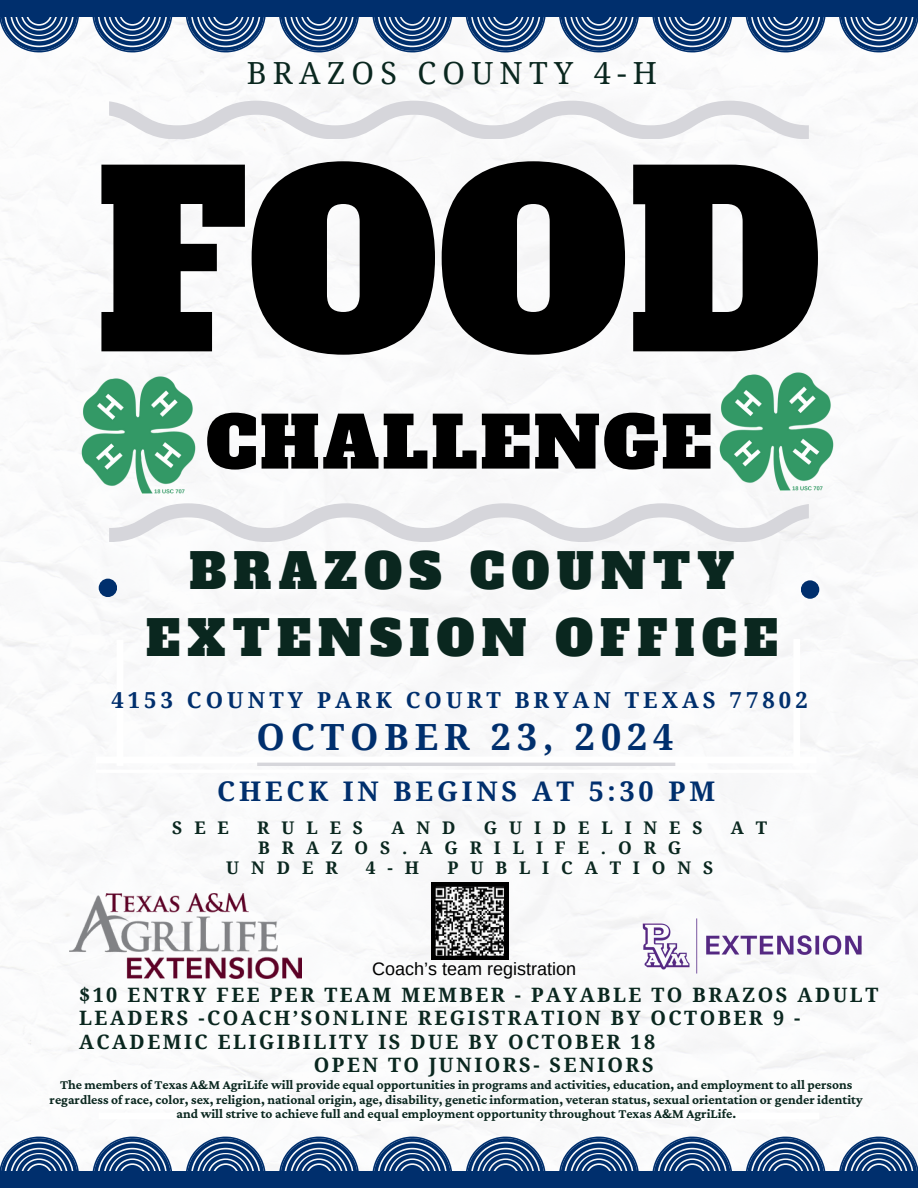
<style>
.page{position:relative;width:918px;height:1188px;background:#fff}
.page>*{position:absolute;margin:0;border:0;box-sizing:border-box;transform-origin:0 0}
.t1{font:240px "Alfa Slab One";color:#000}
.t2{font:70.65px "Alfa Slab One";letter-spacing:.04em;color:#000}
.t3{font:47.55px/66.6px "Alfa Slab One";letter-spacing:.15em;color:#0a271f;text-align:center}
.t4{font:700 36.15px "Droid Serif";letter-spacing:.165em;color:#002f6d}
.t5{font:30.45px "Droid Serif";letter-spacing:.205em;color:#0a271f}
.t6{font:700 27.15px "Droid Serif";letter-spacing:.14em;color:#002f6d}
.t7{font:700 22.05px "Droid Serif";letter-spacing:.185em;color:#002f6d}
.t8{font:700 19.8px/23.7px "Droid Serif";letter-spacing:.125em;color:#0a271f}
.t9{font:18px "Arimo";color:#000}
.t10{font:700 17.4px "Droid Serif";letter-spacing:.68em;color:#0a271f}
.t11{font:700 13.5px/14.5px "Crimson Pro";color:#0a271f;text-align:center}
</style>
<div class="page">
<img style="left:0;top:17px;width:918px;height:1155px">
<svg style="left:109px;top:101px;width:700px;height:38px"></svg>
<svg style="left:109px;top:503px;width:700px;height:39px"></svg>
<div style="left:99px;top:579px;width:18px;height:18px;background:#002f6d;border-radius:50%"></div>
<div style="left:801px;top:580px;width:18px;height:19px;background:#002f6d;border-radius:50%"></div>
<hr style="left:96px;top:770px;width:720px;height:3px;background:#fff">
<div style="left:96px;top:757px;width:721px;height:6px;background:#fff"></div>
<hr style="left:257px;top:763px;width:418px;height:3px;background:#d6d6db">
<hr style="left:99px;top:1106px;width:720px;height:3px;background:#fff">
<div style="left:99px;top:1113px;width:720px;height:6px;background:#fff"></div>
<div style="left:793px;top:639px;width:7px;height:127px;background:#fff"></div>
<div style="left:117px;top:640px;width:6px;height:126px;background:#fff"></div>
<div style="left:0;top:1172px;width:918px;height:16px;background:#002f6d"></div>
<svg style="left:839px;top:1137px;width:79px;height:35px"></svg>
<svg style="left:745px;top:1137px;width:80px;height:35px"></svg>
<svg style="left:652px;top:1137px;width:80px;height:35px"></svg>
<svg style="left:559px;top:1137px;width:80px;height:35px"></svg>
<svg style="left:466px;top:1137px;width:79px;height:35px"></svg>
<svg style="left:372px;top:1137px;width:80px;height:35px"></svg>
<svg style="left:92px;top:1137px;width:80px;height:35px"></svg>
<svg style="left:279px;top:1137px;width:80px;height:35px"></svg>
<svg style="left:0;top:1137px;width:79px;height:35px"></svg>
<svg style="left:186px;top:1137px;width:79px;height:35px"></svg>
<div style="left:0;top:0;width:918px;height:17px;background:#002f6d"></div>
<svg style="left:0;top:17px;width:79px;height:35px"></svg>
<svg style="left:93px;top:17px;width:79px;height:35px"></svg>
<svg style="left:186px;top:17px;width:80px;height:35px"></svg>
<svg style="left:279px;top:17px;width:80px;height:35px"></svg>
<svg style="left:373px;top:17px;width:79px;height:35px"></svg>
<svg style="left:466px;top:17px;width:80px;height:35px"></svg>
<svg style="left:746px;top:17px;width:80px;height:35px"></svg>
<svg style="left:559px;top:17px;width:80px;height:35px"></svg>
<svg style="left:839px;top:17px;width:79px;height:35px"></svg>
<svg style="left:653px;top:17px;width:79px;height:35px"></svg>
<img style="left:82px;top:374px;width:117px;height:123px">
<img style="left:720px;top:371px;width:117px;height:122px">
<img style="left:628px;top:911px;width:250px;height:71px">
<img style="left:70px;top:894px;width:232px;height:84px">
<svg style="left:431px;top:882px;width:78px;height:78px;background:#626262"></svg>
<h1 class="t5" style="left:247px;top:56px;width:412px">BRAZOS COUNTY 4-H</h1>
<p class="t1" style="left:97px;top:103px;width:726px">FOOD</p>
<p class="t2" style="left:206px;top:395px;width:507px">CHALLENGE</p>
<p class="t3" style="left:146px;top:539px;width:633px">BRAZOS COUNTY<br>EXTENSION OFFICE</p>
<p class="t7" style="left:111px;top:687px;width:698px">4153 COUNTY PARK COURT BRYAN TEXAS 77802</p>
<p class="t4" style="left:257px;top:717px;width:418px">OCTOBER 23, 2024</p>
<p class="t6" style="left:217px;top:775px;width:500px">CHECK IN BEGINS AT 5:30 PM</p>
<p class="t10" style="left:172px;top:818px;width:58px">SEE</p>
<p class="t10" style="left:257px;top:818px;width:107px">RULES</p>
<p class="t10" style="left:391px;top:818px;width:66px">AND</p>
<p class="t10" style="left:484px;top:818px;width:220px">GUIDELINES</p>
<p class="t10" style="left:731px;top:818px;width:38px">A T</p>
<h2 class="t10" style="left:258px;top:838px;width:425px">BRAZOS.AGRILIFE.ORG</h2>
<p class="t10" style="left:226px;top:858px;width:113px">UNDER</p>
<p class="t10" style="left:366px;top:858px;width:55px">4-H</p>
<p class="t10" style="left:447px;top:858px;width:267px">PUBLICATIONS</p>
<p class="t9" style="left:372px;top:959px;width:205px">Coach’s team registration</p>
<p class="t8" style="left:79px;top:983px;width:801px">$10 ENTRY FEE PER TEAM MEMBER - PAYABLE TO BRAZOS ADULT<br>LEADERS -COACH’SONLINE REGISTRATION BY OCTOBER 9 -<br>ACADEMIC ELIGIBILITY IS DUE BY OCTOBER 18</p>
<h5 class="t8" style="left:314px;top:1054px;width:341px">OPEN TO JUNIORS- SENIORS</h5>
<h3 class="t11" style="left:50px;top:1077px;width:815px">The members of Texas A&amp;M AgriLife will provide equal opportunities in programs and activities, education, and employment to all persons regardless of race, color, sex, religion, national origin, age, disability, genetic information, veteran status, sexual orientation or gender identity and will strive to achieve full and equal employment opportunity throughout Texas A&amp;M AgriLife.</h3>
</div>
